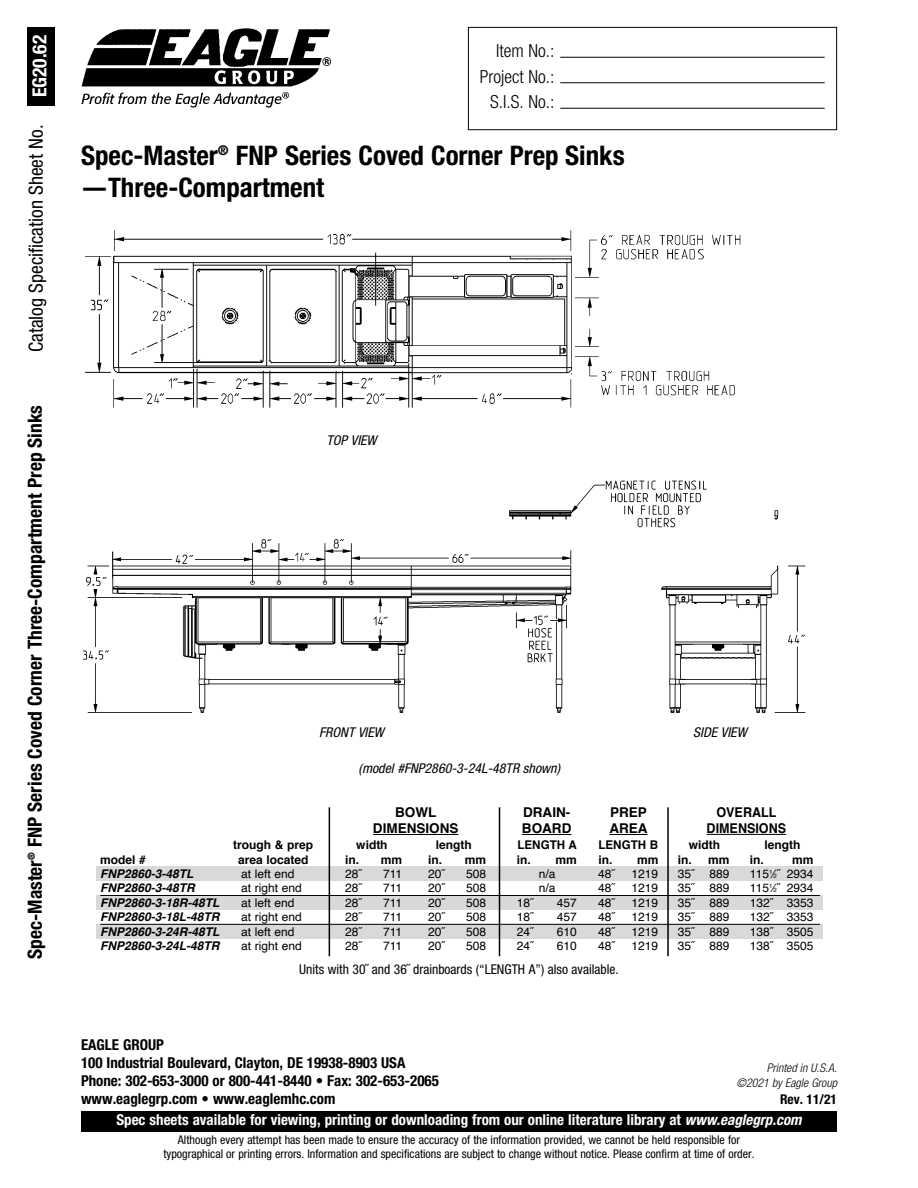
<style>
.page{position:relative;width:918px;height:1188px;background:#fff}
.page>*{position:absolute;margin:0;border:0;box-sizing:border-box;transform-origin:0 0}
.t1{font:700 condensed 27px/32.4px "Helvetica Neue LT Pro";color:#000}
.t2{font:700 condensed 19.5px "Helvetica Neue LT Pro";color:#000}
.t3{font:condensed 19.5px "Helvetica Neue LT Pro";color:#000}
.t4{font:700 condensed 19.5px "Helvetica Neue LT Pro";color:#fff}
.t5{font:300 condensed 18px/25.5px "Helvetica Neue LT Pro";color:#000;text-align:right}
.t6{font:700 condensed 15px/18px "Helvetica Neue LT Pro";color:#000}
.t7{font:700 condensed 15px "Helvetica Neue LT Pro";color:#fff}
.t8{font:italic condensed 13.5px "Helvetica Neue LT Pro";color:#000}
.t9{font:condensed 13.5px "Helvetica Neue LT Pro";color:#000}
.t10{font:700 13.5px/16.2px "Helvetica";color:#000}
.t11{font:700 13.5px/16.2px "Helvetica";color:#000;text-align:center;scale:.93 1}
.t12{font:700 condensed 13.5px "Helvetica Neue LT Pro";color:#000}
.t13{font:12px "Helvetica";color:#000}
.t14{font:condensed 12px/13.5px "Helvetica Neue LT Pro";color:#000;text-align:center}
.t15{font:italic 700 12px "Helvetica";color:#000}
.t16{font:700 12px "Helvetica";color:#000}
.t17{font:italic 300 condensed 12px/14.4px "Helvetica Neue LT Pro";color:#000;text-align:right}
.s1{font-size:6px}
.s2{font-style:italic}
</style>
<div class="page">
<div style="left:81px;top:1111px;width:756px;height:21px;background:#000"></div>
<img style="left:81px;top:28px;width:250px;height:79px">
<div style="left:27px;top:27px;width:28px;height:78px;background:#000"></div>
<div style="left:468px;top:27px;width:369px;height:103px;border:1px solid #000"></div>
<hr style="left:560px;top:82px;width:265px;height:1px;background:#000">
<hr style="left:560px;top:57px;width:265px;height:1px;background:#000">
<hr style="left:560px;top:108px;width:265px;height:1px;background:#000">
<div style="left:96px;top:867px;width:726px;height:14px;background:#d9d9d9"></div>
<div style="left:96px;top:895px;width:726px;height:15px;background:#d9d9d9"></div>
<div style="left:96px;top:924px;width:726px;height:15px;background:#d9d9d9"></div>
<hr style="left:373px;top:834px;width:85px;height:1px;background:#000">
<hr style="left:522px;top:834px;width:49px;height:1px;background:#000">
<hr style="left:609px;top:834px;width:39px;height:1px;background:#000">
<hr style="left:707px;top:834px;width:79px;height:1px;background:#000">
<hr style="left:100px;top:895px;width:720px;height:1px;background:#000">
<hr style="left:100px;top:924px;width:720px;height:1px;background:#000">
<hr style="left:329px;top:807px;width:1px;height:149px;background:#000">
<hr style="left:499px;top:807px;width:1px;height:149px;background:#000">
<hr style="left:667px;top:807px;width:2px;height:149px;background:#000">
<img style="left:85px;top:230px;width:656px;height:178px">
<img style="left:83px;top:480px;width:723px;height:233px">
<h2 class="t4" style="left:33px;top:97px;width:64px;rotate:-90deg">EG20.62</h2>
<h2 class="t3" style="left:29px;top:352px;width:229px;rotate:-90deg">Catalog Specification Sheet No.</h2>
<h2 class="t2" style="left:28px;top:959px;width:556px;rotate:-90deg">Spec-Master<sup>®</sup> FNP Series Coved Corner Three-Compartment Prep Sinks</h2>
<h3 class="t5" style="left:480px;top:39px;width:76px">Item No.:<br>Project No.:<br>S.I.S. No.:</h3>
<h1 class="t1" style="left:81px;top:142px;width:545px">Spec-Master<sup>®</sup> FNP Series Coved Corner Prep Sinks —Three-Compartment</h1>
<p class="t8" style="left:326px;top:433px;width:52px">TOP VIEW</p>
<p class="t8" style="left:319px;top:724px;width:66px">FRONT VIEW</p>
<p class="t8" style="left:359px;top:760px;width:203px">(model #FNP2860-3-24L-48TR shown)</p>
<p class="t8" style="left:693px;top:724px;width:55px">SIDE VIEW</p>
<p class="t10" style="left:373px;top:805px;width:87px;text-align:center">BOWL<br>DIMENSIONS</p>
<p class="t10" style="left:522px;top:805px;width:51px">DRAIN-<br>BOARD</p>
<p class="t10" style="left:609px;top:805px;width:40px">PREP<br>AREA</p>
<p class="t11" style="left:707px;top:805px;width:87px">OVERALL<br>DIMENSIONS</p>
<p class="t16" style="left:233px;top:840px;width:81px">trough &amp; prep</p>
<p class="t16" style="left:356px;top:840px;width:33px">width</p>
<p class="t16" style="left:436px;top:840px;width:37px">length</p>
<p class="t16" style="left:517px;top:840px;width:61px">LENGTH A</p>
<p class="t16" style="left:598px;top:840px;width:61px">LENGTH B</p>
<p class="t16" style="left:689px;top:840px;width:33px">width</p>
<p class="t16" style="left:765px;top:840px;width:37px">length</p>
<p class="t16" style="left:100px;top:854px;width:47px">model #</p>
<p class="t16" style="left:238px;top:854px;width:72px">area located</p>
<p class="t16" style="left:345px;top:854px;width:59px">in. mm</p>
<p class="t16" style="left:428px;top:854px;width:60px">in. mm</p>
<p class="t16" style="left:517px;top:854px;width:62px">in. mm</p>
<p class="t16" style="left:598px;top:854px;width:62px">in. mm</p>
<p class="t16" style="left:678px;top:854px;width:53px">in. mm</p>
<p class="t16" style="left:750px;top:854px;width:65px">in. mm</p>
<p class="t15" style="left:100px;top:869px;width:95px">FNP2860-3-48TL</p>
<p class="t13" style="left:241px;top:869px;width:55px">at left end</p>
<p class="t13" style="left:345px;top:869px;width:19px">28˝</p>
<p class="t13" style="left:383px;top:869px;width:21px">711</p>
<p class="t13" style="left:428px;top:869px;width:19px">20˝</p>
<p class="t13" style="left:466px;top:869px;width:22px">508</p>
<p class="t13" style="left:539px;top:869px;width:18px">n/a</p>
<p class="t13" style="left:598px;top:869px;width:19px">48˝</p>
<p class="t13" style="left:632px;top:869px;width:28px">1219</p>
<p class="t13" style="left:678px;top:869px;width:53px">35˝ 889</p>
<p class="t13" style="left:750px;top:869px;width:65px">115<sup>1</sup>⁄<span class="s1">2</span>˝ 2934</p>
<p class="t15" style="left:100px;top:883px;width:96px">FNP2860-3-48TR</p>
<p class="t13" style="left:241px;top:883px;width:62px">at right end</p>
<p class="t13" style="left:345px;top:883px;width:19px">28˝</p>
<p class="t13" style="left:383px;top:883px;width:21px">711</p>
<p class="t13" style="left:428px;top:883px;width:19px">20˝</p>
<p class="t13" style="left:466px;top:883px;width:22px">508</p>
<p class="t13" style="left:539px;top:883px;width:18px">n/a</p>
<p class="t13" style="left:598px;top:883px;width:19px">48˝</p>
<p class="t13" style="left:632px;top:883px;width:28px">1219</p>
<p class="t13" style="left:678px;top:883px;width:53px">35˝ 889</p>
<p class="t13" style="left:750px;top:883px;width:65px">115<sup>1</sup>⁄<span class="s1">2</span>˝ 2934</p>
<p class="t15" style="left:100px;top:897px;width:121px">FNP2860-3-18R-48TL</p>
<p class="t13" style="left:241px;top:897px;width:55px">at left end</p>
<p class="t13" style="left:345px;top:897px;width:19px">28˝</p>
<p class="t13" style="left:383px;top:897px;width:21px">711</p>
<p class="t13" style="left:428px;top:897px;width:19px">20˝</p>
<p class="t13" style="left:466px;top:897px;width:22px">508</p>
<p class="t13" style="left:517px;top:897px;width:19px">18˝</p>
<p class="t13" style="left:557px;top:897px;width:22px">457</p>
<p class="t13" style="left:598px;top:897px;width:19px">48˝</p>
<p class="t13" style="left:632px;top:897px;width:28px">1219</p>
<p class="t13" style="left:678px;top:897px;width:53px">35˝ 889</p>
<p class="t13" style="left:750px;top:897px;width:65px">132˝ 3353</p>
<p class="t15" style="left:100px;top:912px;width:121px">FNP2860-3-18L-48TR</p>
<p class="t13" style="left:241px;top:912px;width:62px">at right end</p>
<p class="t13" style="left:345px;top:912px;width:19px">28˝</p>
<p class="t13" style="left:383px;top:912px;width:21px">711</p>
<p class="t13" style="left:428px;top:912px;width:19px">20˝</p>
<p class="t13" style="left:466px;top:912px;width:22px">508</p>
<p class="t13" style="left:517px;top:912px;width:19px">18˝</p>
<p class="t13" style="left:557px;top:912px;width:22px">457</p>
<p class="t13" style="left:598px;top:912px;width:19px">48˝</p>
<p class="t13" style="left:632px;top:912px;width:28px">1219</p>
<p class="t13" style="left:678px;top:912px;width:53px">35˝ 889</p>
<p class="t13" style="left:750px;top:912px;width:65px">132˝ 3353</p>
<p class="t15" style="left:100px;top:926px;width:121px">FNP2860-3-24R-48TL</p>
<p class="t13" style="left:241px;top:926px;width:55px">at left end</p>
<p class="t13" style="left:345px;top:926px;width:19px">28˝</p>
<p class="t13" style="left:383px;top:926px;width:21px">711</p>
<p class="t13" style="left:428px;top:926px;width:19px">20˝</p>
<p class="t13" style="left:466px;top:926px;width:22px">508</p>
<p class="t13" style="left:517px;top:926px;width:19px">24˝</p>
<p class="t13" style="left:557px;top:926px;width:22px">610</p>
<p class="t13" style="left:598px;top:926px;width:19px">48˝</p>
<p class="t13" style="left:632px;top:926px;width:28px">1219</p>
<p class="t13" style="left:678px;top:926px;width:53px">35˝ 889</p>
<p class="t13" style="left:750px;top:926px;width:65px">138˝ 3505</p>
<p class="t15" style="left:100px;top:941px;width:121px">FNP2860-3-24L-48TR</p>
<p class="t13" style="left:241px;top:941px;width:62px">at right end</p>
<p class="t13" style="left:345px;top:941px;width:19px">28˝</p>
<p class="t13" style="left:383px;top:941px;width:21px">711</p>
<p class="t13" style="left:428px;top:941px;width:19px">20˝</p>
<p class="t13" style="left:466px;top:941px;width:22px">508</p>
<p class="t13" style="left:517px;top:941px;width:19px">24˝</p>
<p class="t13" style="left:557px;top:941px;width:22px">610</p>
<p class="t13" style="left:598px;top:941px;width:19px">48˝</p>
<p class="t13" style="left:632px;top:941px;width:28px">1219</p>
<p class="t13" style="left:678px;top:941px;width:53px">35˝ 889</p>
<p class="t13" style="left:750px;top:941px;width:65px">138˝ 3505</p>
<p class="t9" style="left:299px;top:964px;width:321px">Units with 30˝ and 36˝ drainboards (“LENGTH A”) also available.</p>
<p class="t6" style="left:81px;top:1037px;width:359px">EAGLE GROUP<br>100 Industrial Boulevard, Clayton, DE 19938-8903 USA Phone: 302-653-3000 or 800-441-8440 • Fax: 302-653-2065 www.eaglegrp.com • www.eaglemhc.com</p>
<p class="t7" style="left:116px;top:1114px;width:687px">Spec sheets available for viewing, printing or downloading from our online literature library at <span class="s2">www.eaglegrp.com</span></p>
<p class="t14" style="left:163px;top:1134px;width:593px">Although every attempt has been made to ensure the accuracy of the information provided, we cannot be held responsible for typographical or printing errors. Information and specifications are subject to change without notice. Please confirm at time of order.</p>
<p class="t17" style="left:736px;top:1062px;width:102px">Printed in U.S.A. ©2021 by Eagle Group</p>
<p class="t12" style="left:780px;top:1094px;width:58px">Rev. 11/21</p>
</div>
